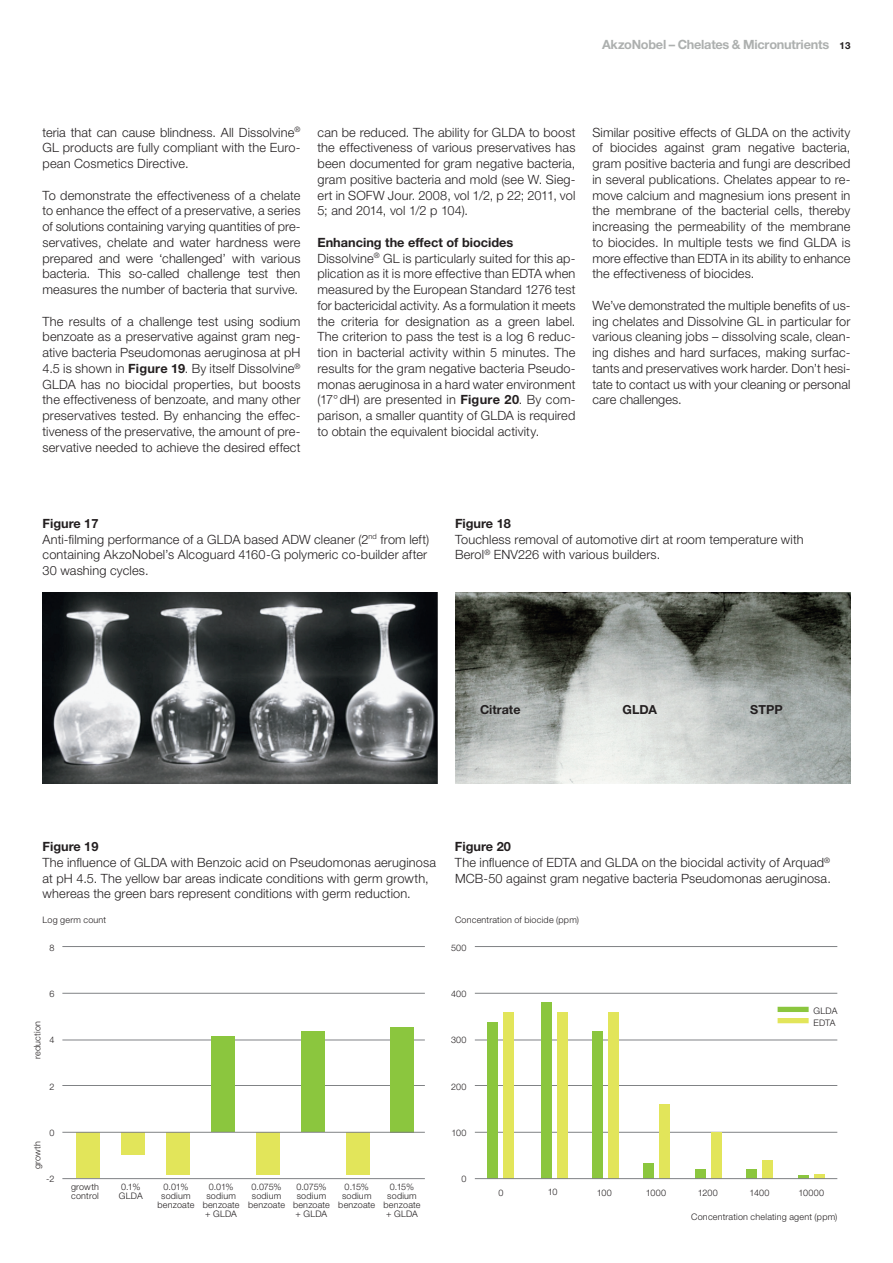
<style>
.page{position:relative;width:893px;height:1263px;background:#fff}
.page>*{position:absolute;margin:0;border:0;box-sizing:border-box;transform-origin:0 0}
.t1{font:300 12.75px/15.8px "Helvetica Neue LT Std";letter-spacing:.01em;color:#231f20}
.t2{font:700 12.75px "Helvetica Neue LT Std";letter-spacing:-.02em;color:#adb0af}
.t3{font:700 12.75px "Helvetica Neue LT Std";color:#231f20}
.t4{font:700 12.45px "Helvetica Neue LT Std";color:#231f20}
.t5{font:300 9px/9px "Helvetica Neue LT Std";letter-spacing:.02em;color:#231f20;text-align:center}
.s1{font-size:9.75px;color:#231f20}
.s2{font-weight:700}
</style>
<div class="page">
<hr style="left:62px;top:993px;width:363px;height:1px;background:#808285">
<hr style="left:475px;top:993px;width:362px;height:1px;background:#808285">
<hr style="left:62px;top:1040px;width:363px;height:1px;background:#808285">
<hr style="left:475px;top:1040px;width:362px;height:1px;background:#808285">
<hr style="left:62px;top:1085px;width:363px;height:1px;background:#808285">
<hr style="left:475px;top:1085px;width:362px;height:1px;background:#808285">
<hr style="left:475px;top:1132px;width:362px;height:1px;background:#808285">
<hr style="left:62px;top:946px;width:363px;height:1px;background:#808285">
<hr style="left:475px;top:946px;width:362px;height:1px;background:#808285">
<div style="left:77px;top:1132px;width:23px;height:46px;background:#e2e55a"></div>
<div style="left:121px;top:1132px;width:24px;height:23px;background:#e2e55a"></div>
<div style="left:166px;top:1132px;width:24px;height:43px;background:#e2e55a"></div>
<div style="left:256px;top:1132px;width:23px;height:43px;background:#e2e55a"></div>
<div style="left:346px;top:1132px;width:23px;height:43px;background:#e2e55a"></div>
<div style="left:487px;top:1022px;width:11px;height:156px;background:#8bc63e"></div>
<div style="left:504px;top:1012px;width:10px;height:166px;background:#e2e55a"></div>
<div style="left:541px;top:1002px;width:10px;height:176px;background:#8bc63e"></div>
<div style="left:557px;top:1012px;width:11px;height:166px;background:#e2e55a"></div>
<div style="left:592px;top:1031px;width:11px;height:147px;background:#8bc63e"></div>
<div style="left:609px;top:1012px;width:10px;height:166px;background:#e2e55a"></div>
<div style="left:643px;top:1162px;width:11px;height:16px;background:#8bc63e"></div>
<div style="left:659px;top:1104px;width:11px;height:74px;background:#e2e55a"></div>
<div style="left:695px;top:1169px;width:11px;height:9px;background:#8bc63e"></div>
<div style="left:711px;top:1132px;width:11px;height:46px;background:#e2e55a"></div>
<div style="left:746px;top:1169px;width:11px;height:9px;background:#8bc63e"></div>
<div style="left:762px;top:1159px;width:11px;height:19px;background:#e2e55a"></div>
<svg style="left:798px;top:1175px;width:10px;height:3px"></svg>
<hr style="left:814px;top:1174px;width:11px;height:4px;background:#e2e55a">
<div style="left:211px;top:1036px;width:24px;height:96px;background:#8bc63e"></div>
<div style="left:301px;top:1032px;width:23px;height:100px;background:#8bc63e"></div>
<div style="left:391px;top:1027px;width:23px;height:105px;background:#8bc63e"></div>
<hr style="left:62px;top:1178px;width:363px;height:1px;background:#808285">
<hr style="left:475px;top:1178px;width:362px;height:1px;background:#808285">
<div style="left:778px;top:1007px;width:31px;height:5px;background:#8bc63e"></div>
<div style="left:778px;top:1018px;width:31px;height:5px;background:#e2e55a"></div>
<img style="left:43px;top:592px;width:395px;height:192px">
<img style="left:455px;top:592px;width:395px;height:192px">
<hr style="left:62px;top:1132px;width:363px;height:1px;background:#808285">
<p class="t2" style="left:602px;top:37px;width:250px">AkzoNobel – Chelates &amp; Micronutrients <span class="s1">13</span></p>
<p class="t1" style="left:43px;top:124px;width:259px;text-align:justify">teria that can cause blindness. All Dissolvine<sup>® </sup>GL products are fully compliant with the Euro&shy;pean Cosmetics Directive.</p>
<p class="t1" style="left:43px;top:187px;width:259px;text-align:justify">To demonstrate the effectiveness of a chelate to enhance the effect of a preservative, a series of solutions containing varying quantities of pre&shy;servatives, chelate and water hardness were prepared and were ‘challenged’ with various bacteria. This so-called challenge test then measures the number of bacteria that survive.</p>
<p class="t1" style="left:43px;top:313px;width:259px;text-align:justify">The results of a challenge test using sodium benzoate as a preservative against gram neg&shy;ative bacteria Pseudomonas aeruginosa at pH 4.5 is shown in <span class="s2">Figure 19</span>. By itself Dissolvine<sup>® </sup>GLDA has no biocidal properties, but boosts the effectiveness of benzoate, and many other preservatives tested. By enhancing the effec&shy;tiveness of the preservative, the amount of pre&shy;servative needed to achieve the desired effect</p>
<p class="t1" style="left:317px;top:124px;width:259px;text-align:justify">can be reduced. The ability for GLDA to boost the effectiveness of various preservatives has been documented for gram negative bacteria, gram positive bacteria and mold (see W. Sieg&shy;ert in SOFW Jour. 2008, vol 1/2, p 22; 2011, vol 5; and 2014, vol 1/2 p 104).</p>
<p class="t1" style="left:317px;top:234px;width:259px"><span class="s2">Enhancing the effect of biocides </span>Dissolvine<sup>®</sup> GL is particularly suited for this ap&shy;plication as it is more effective than EDTA when measured by the European Standard 1276 test for bactericidal activity. As a formulation it meets the criteria for designation as a green label.<br>The criterion to pass the test is a log 6 reduc&shy;tion in bacterial activity within 5 minutes. The results for the gram negative bacteria Pseudo&shy;monas aeruginosa in a hard water environment (17°dH) are presented in <span class="s2">Figure 20</span>. By com&shy;parison, a smaller quantity of GLDA is required to obtain the equivalent biocidal activity.</p>
<p class="t1" style="left:592px;top:124px;width:259px;text-align:justify">Similar positive effects of GLDA on the activity of biocides against gram negative bacteria, gram positive bacteria and fungi are described in several publications. Chelates appear to re&shy;move calcium and magnesium ions present in the membrane of the bacterial cells, thereby increasing the permeability of the membrane to biocides. In multiple tests we find GLDA is more effective than EDTA in its ability to enhance the effectiveness of biocides.</p>
<p class="t1" style="left:592px;top:297px;width:259px">We’ve demonstrated the multiple benefits of us&shy;ing chelates and Dissolvine GL in particular for various cleaning jobs – dissolving scale, clean&shy;ing dishes and hard surfaces, making surfac&shy;tants and preservatives work harder. Don’t hesi&shy;tate to contact us with your cleaning or personal care challenges.</p>
<p class="t1" style="left:43px;top:515px;width:388px"><span class="s2">Figure 17<br></span>Anti-filming performance of a GLDA based ADW cleaner (2<sup>nd</sup> from left) containing AkzoNobel’s Alcoguard 4160-G polymeric co-builder after 30 washing cycles.</p>
<p class="t3" style="left:455px;top:515px;width:57px">Figure 18</p>
<p class="t1" style="left:455px;top:531px;width:350px">Touchless removal of automotive dirt at room temperature with<br>Berol<sup>®</sup> ENV226 with various builders.</p>
<p class="t4" style="left:480px;top:702px;width:42px">Citrate</p>
<p class="t4" style="left:622px;top:702px;width:36px">GLDA</p>
<p class="t4" style="left:750px;top:702px;width:34px">STPP</p>
<p class="t3" style="left:43px;top:839px;width:57px">Figure 19</p>
<p class="t1" style="left:43px;top:854px;width:395px">The influence of GLDA with Benzoic acid on Pseudomonas aeruginosa at pH 4.5. The yellow bar areas indicate conditions with germ growth, whereas the green bars represent conditions with germ reduction.</p>
<p class="t1" style="left:455px;top:838px;width:377px"><span class="s2">Figure 20<br></span>The influence of EDTA and GLDA on the biocidal activity of Arquad<sup>®<br></sup>MCB-50 against gram negative bacteria Pseudomonas aeruginosa.</p>
<p class="t5" style="left:43px;top:915px;width:65px">Log germ count</p>
<p class="t5" style="left:455px;top:915px;width:125px">Concentration of biocide (ppm)</p>
<p class="t5" style="left:50px;top:943px;width:7px">8</p>
<p class="t5" style="left:451px;top:943px;width:17px">500</p>
<p class="t5" style="left:50px;top:989px;width:7px">6</p>
<p class="t5" style="left:451px;top:989px;width:17px">400</p>
<p class="t5" style="left:33px;top:1059px;width:39px;rotate:-90deg">reduction</p>
<p class="t5" style="left:50px;top:1035px;width:7px">4</p>
<p class="t5" style="left:451px;top:1035px;width:17px">300</p>
<p class="t5" style="left:50px;top:1082px;width:7px">2</p>
<p class="t5" style="left:451px;top:1082px;width:17px">200</p>
<p class="t5" style="left:50px;top:1128px;width:7px">0</p>
<p class="t5" style="left:452px;top:1128px;width:17px">100</p>
<p class="t5" style="left:46px;top:1174px;width:10px">-2</p>
<p class="t5" style="left:462px;top:1174px;width:7px">0</p>
<p class="t5" style="left:33px;top:1169px;width:30px;rotate:-90deg">growth</p>
<p class="t5" style="left:71px;top:1182px;width:30px;text-align:left">growth control</p>
<p class="t5" style="left:119px;top:1182px;width:25px;text-align:left">0.1%<br>GLDA</p>
<p class="t5" style="left:157px;top:1182px;width:38px">0.01% sodium benzoate</p>
<p class="t5" style="left:203px;top:1182px;width:38px">0.01% sodium benzoate + GLDA</p>
<p class="t5" style="left:248px;top:1182px;width:38px">0.075% sodium benzoate</p>
<p class="t5" style="left:293px;top:1182px;width:38px">0.075% sodium benzoate + GLDA</p>
<p class="t5" style="left:338px;top:1182px;width:38px">0.15% sodium benzoate</p>
<p class="t5" style="left:384px;top:1182px;width:38px">0.15% sodium benzoate + GLDA</p>
<p class="t5" style="left:814px;top:1005px;width:25px;line-height:11.2px;text-align:left">GLDA<br>EDTA</p>
<p class="t5" style="left:498px;top:1188px;width:7px">0</p>
<p class="t5" style="left:548px;top:1187px;width:11px">10</p>
<p class="t5" style="left:597px;top:1188px;width:17px">100</p>
<p class="t5" style="left:646px;top:1188px;width:22px">1000</p>
<p class="t5" style="left:698px;top:1188px;width:21px">1200</p>
<p class="t5" style="left:749px;top:1188px;width:22px">1400</p>
<p class="t5" style="left:798px;top:1188px;width:27px">10000</p>
<p class="t5" style="left:691px;top:1212px;width:148px">Concentration chelating agent (ppm)</p>
</div>
